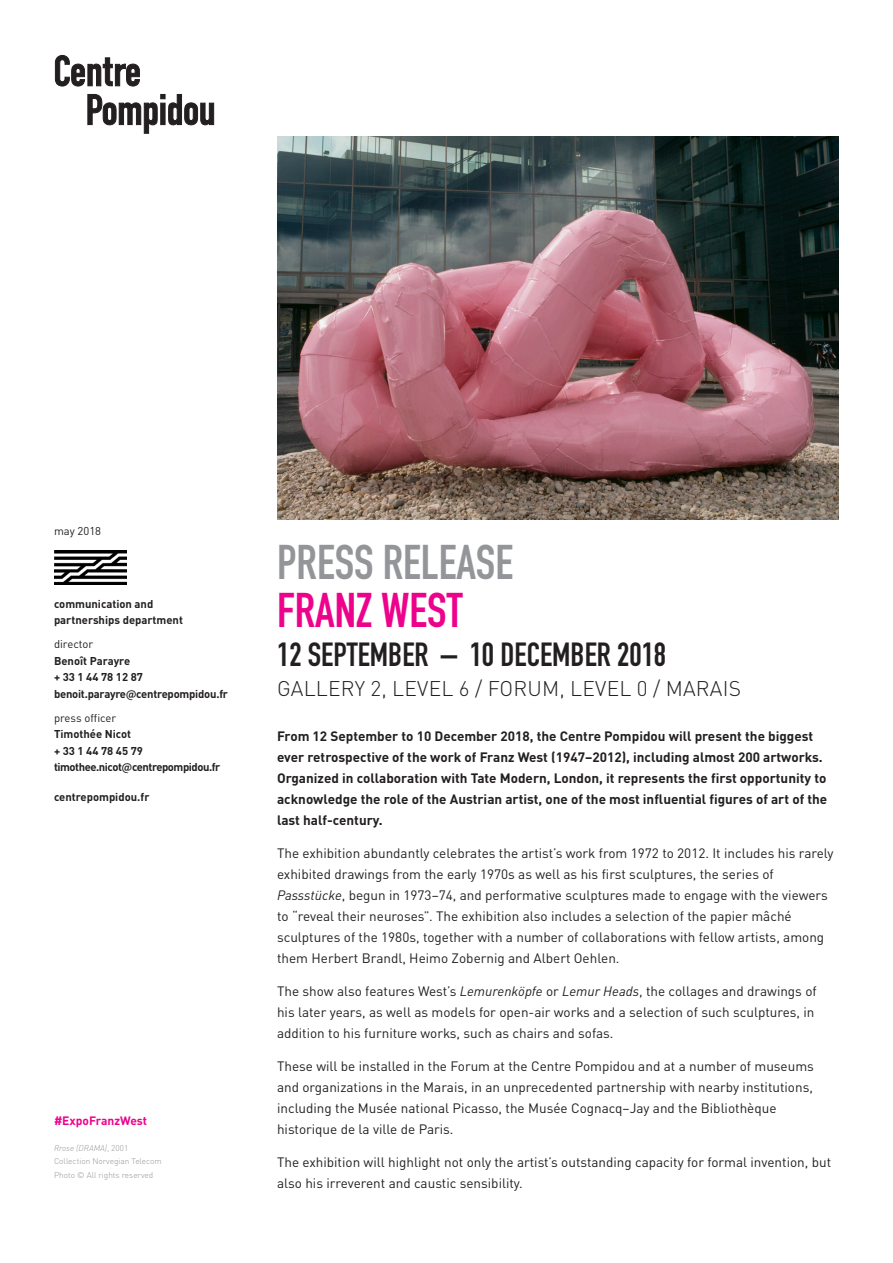
<style>
.page{position:relative;width:893px;height:1263px;background:#fff}
.page>*{position:absolute;margin:0;border:0;box-sizing:border-box;transform-origin:0 0}
.t1{font:48px "DIN Engschrift Std";color:#939598}
.texte_courant{font:48px "DIN Engschrift Std";color:#ed028c}
.texte_courant-2{font:33px "DIN Engschrift Std";color:#231f20}
.texte_courant-3{font:300 21px "DINOT";letter-spacing:.01em;color:#231f20}
.texte_courant-4{font:13.5px/21px "DINOT";color:#231f20}
.texte_courant-5{font:700 13.5px/21px "DINOT";color:#231f20}
.titre{font:700 12px "DINOT";color:#ed028c}
.info_bold{font:700 11.25px "DINOT";letter-spacing:-.005em;color:#231f20}
.info_bold-2{font:700 11.25px "DINOT";letter-spacing:-.04em;color:#231f20}
.info_regul{font:11.25px "DINOT";color:#231f20}
.titre-2{font:700 11.25px "DINOT";color:#231f20}
.info_bold-3{font:300 8.25px/13.5px "DINOT";color:#939598}
.info_bold-4{font:italic 300 8.25px "DINOT";color:#939598}
.s1{font-weight:500}
.s2{font-style:normal}
.s3{font-style:italic}
</style>
<div class="page">
<svg style="left:55px;top:55px;width:85px;height:31px"></svg>
<svg style="left:87px;top:94px;width:127px;height:40px"></svg>
<img style="left:54px;top:550px;width:72px;height:34px">
<img style="left:277px;top:136px;width:562px;height:383px">
<p class="info_regul" style="left:54px;top:524px;width:49px">may 2018</p>
<p class="info_bold" style="left:54px;top:596px;width:101px">communication and</p>
<p class="info_bold" style="left:54px;top:613px;width:131px">partnerships department</p>
<p class="info_regul" style="left:54px;top:637px;width:41px">director</p>
<p class="info_bold" style="left:54px;top:653px;width:78px">Benoît Parayre</p>
<p class="info_bold" style="left:54px;top:670px;width:90px">+ 33 1 44 78 12 87</p>
<p class="info_bold" style="left:54px;top:686px;width:176px">benoit.parayre<span class="s1">@</span>centrepompidou.fr</p>
<p class="info_regul" style="left:54px;top:711px;width:64px">press officer</p>
<p class="info_bold" style="left:54px;top:727px;width:79px">Timothée Nicot</p>
<p class="info_bold" style="left:54px;top:743px;width:90px">+ 33 1 44 78 45 79</p>
<p class="info_bold-2" style="left:54px;top:760px;width:168px">timothee.nicot<span class="s1">@</span>centrepompidou.fr</p>
<p class="titre-2" style="left:54px;top:790px;width:97px">centrepompidou.fr</p>
<p class="titre" style="left:54px;top:1113px;width:95px">#ExpoFranzWest</p>
<p class="info_bold-4" style="left:54px;top:1143px;width:76px">Rrose (DRAMA)<span class="s2">, 2001</span></p>
<p class="info_bold-3" style="left:54px;top:1154px;width:109px">Collection Norvegian Telecom<br>Photo © All rights reserved</p>
<p class="t1" style="left:277px;top:533px;width:238px">PRESS RELEASE</p>
<p class="texte_courant" style="left:277px;top:581px;width:187px">FRANZ WEST</p>
<p class="texte_courant-2" style="left:277px;top:635px;width:391px">12 SEPTEMBER – 10 DECEMBER 2018</p>
<p class="texte_courant-3" style="left:277px;top:675px;width:465px">GALLERY 2, LEVEL 6 / FORUM, LEVEL 0 / MARAIS</p>
<p class="texte_courant-5" style="left:277px;top:725px;width:552px">From 12 September to 10 December 2018, the Centre Pompidou will present the biggest ever retrospective of the work of Franz West (1947–2012), including almost 200 artworks.<br>Organized in collaboration with Tate Modern, London, it represents the first opportunity to acknowledge the role of the Austrian artist, one of the most influential figures of art of the last half-century.</p>
<p class="texte_courant-4" style="left:277px;top:842px;width:558px">The exhibition abundantly celebrates the artist’s work from 1972 to 2012. It includes his rarely exhibited drawings from the early 1970s as well as his first sculptures, the series of <span class="s3">Passstücke</span>, begun in 1973–74, and performative sculptures made to engage with the viewers to “reveal their neuroses”. The exhibition also includes a selection of the papier mâché sculptures of the 1980s, together with a number of collaborations with fellow artists, among them Herbert Brandl, Heimo Zobernig and Albert Oehlen.</p>
<p class="texte_courant-4" style="left:277px;top:980px;width:541px">The show also features West’s <span class="s3">Lemurenköpfe</span> or <span class="s3">Lemur Heads</span>, the collages and drawings of his later years, as well as models for open-air works and a selection of such sculptures, in addition to his furniture works, such as chairs and sofas.</p>
<p class="texte_courant-4" style="left:277px;top:1055px;width:538px">These will be installed in the Forum at the Centre Pompidou and at a number of museums and organizations in the Marais, in an unprecedented partnership with nearby institutions, including the Musée national Picasso, the Musée Cognacq–Jay and the Bibliothèque historique de la ville de Paris.</p>
<p class="texte_courant-4" style="left:277px;top:1151px;width:556px">The exhibition will highlight not only the artist’s outstanding capacity for formal invention, but also his irreverent and caustic sensibility.</p>
</div>
